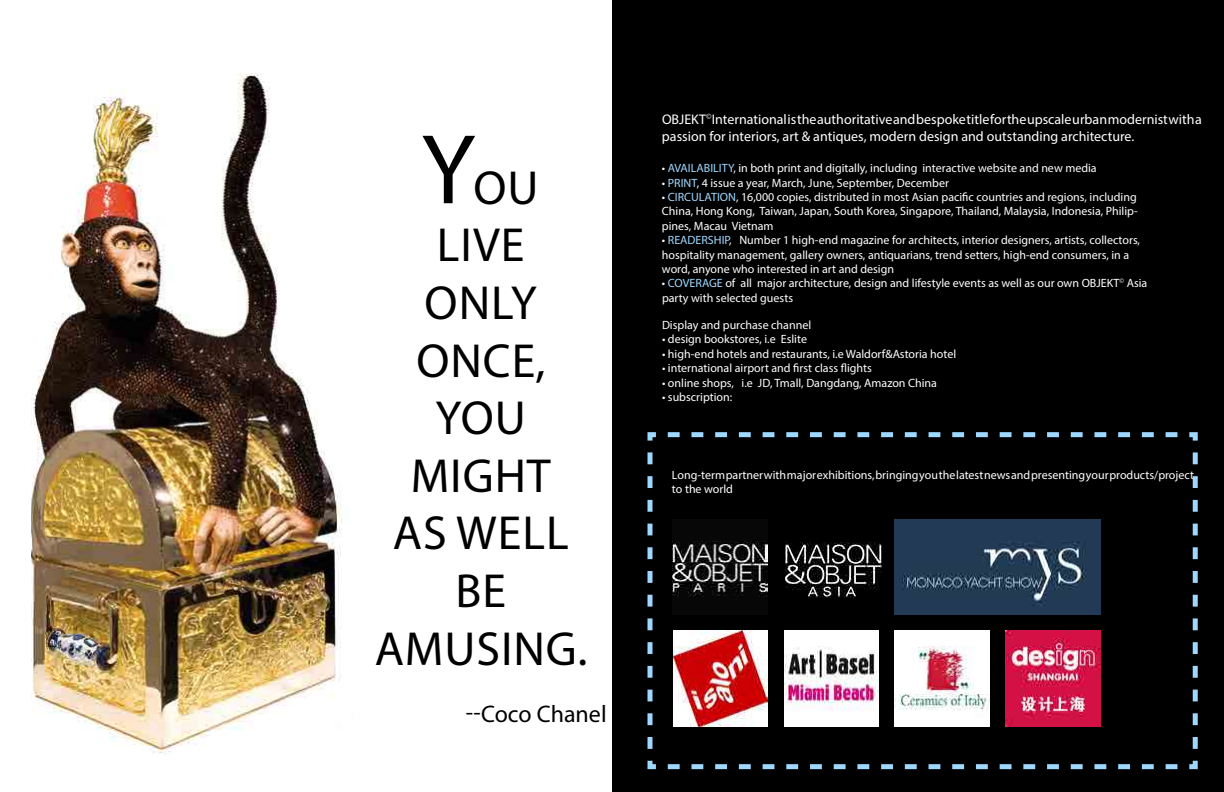
<style>
.page{position:relative;width:1224px;height:792px;background:#fff}
.page>*{position:absolute;margin:0;border:0;box-sizing:border-box;transform-origin:0 0}
.t1{font:100px "Myriad Pro";color:#000}
.t2{font:48px "Myriad Pro";color:#000}
.t3{font:24px "Myriad Pro";color:#000}
.t4{font:14px/16.8px "Myriad Pro";color:#fff}
.t5{font:12px/14.4px "Myriad Pro";color:#fff}
.s1{color:#9fd8ff}
</style>
<div class="page">
<img style="left:31px;top:73px;width:311px;height:681px">
<div style="left:612px;top:0;width:612px;height:792px;background:#000"></div>
<svg style="left:647px;top:432px;width:551px;height:338px"></svg>
<img style="left:894px;top:631px;width:96px;height:96px">
<img style="left:1005px;top:631px;width:96px;height:95px">
<h1 class="t1" style="left:421px;top:108px;width:56px">Y</h1>
<h2 class="t2" style="left:474px;top:158px;width:31px">ou</h2>
<h2 class="t2" style="left:437px;top:216px;width:83px">live</h2>
<h2 class="t2" style="left:425px;top:273px;width:29px">only</h2>
<h2 class="t2" style="left:416px;top:331px;width:30px">once</h2>
<h2 class="t2" style="left:536px;top:331px;width:11px">,</h2>
<h2 class="t2" style="left:436px;top:389px;width:30px">you</h2>
<h2 class="t2" style="left:411px;top:446px;width:29px">might</h2>
<h2 class="t2" style="left:393px;top:504px;width:93px">as well</h2>
<h2 class="t2" style="left:456px;top:561px;width:24px">be</h2>
<h2 class="t2" style="left:375px;top:619px;width:30px">amusing</h2>
<h2 class="t2" style="left:577px;top:619px;width:11px">.</h2>
<h3 class="t3" style="left:466px;top:699px;width:142px">--Coco Chanel</h3>
<p class="t4" style="left:662px;top:111px;width:542px">OBJEKT<sup>©</sup>International is the authoritative and bespoke title for the upscale urban modernist with a passion for interiors, art &amp; antiques, modern design and outstanding architecture.</p>
<p class="t5" style="left:662px;top:161px;width:436px">• <span class="s1">AVAILABILITY</span>, in both print and digitally, including interactive website and new media</p>
<p class="t5" style="left:662px;top:175px;width:288px">• <span class="s1">PRINT</span>, 4 issue a year, March, June, September, December</p>
<p class="t5" style="left:662px;top:190px;width:477px;text-align:justify">• <span class="s1">CIRCULATION</span>, 16,000 copies, distributed in most Asian pacific countries and regions, including China, Hong Kong, Taiwan, Japan, South Korea, Singapore, Thailand, Malaysia, Indonesia, Philip&shy;pines, Macau Vietnam</p>
<p class="t5" style="left:662px;top:233px;width:480px">• <span class="s1">READERSHIP</span>, Number 1 high-end magazine for architects, interior designers, artists, collectors, hospitality management, gallery owners, antiquarians, trend setters, high-end consumers, in a word, anyone who interested in art and design</p>
<p class="t5" style="left:662px;top:276px;width:487px">• <span class="s1">COVERAGE</span> of all major architecture, design and lifestyle events as well as our own OBJEKT<sup>©</sup> Asia party with selected guests</p>
<p class="t5" style="left:662px;top:318px;width:151px">Display and purchase channel</p>
<p class="t5" style="left:662px;top:332px;width:147px">• design bookstores, i.e Eslite</p>
<p class="t5" style="left:662px;top:346px;width:296px">• high-end hotels and restaurants, i.e Waldorf&amp;Astoria hotel</p>
<p class="t5" style="left:662px;top:361px;width:211px">• international airport and first class flights</p>
<p class="t5" style="left:662px;top:375px;width:277px">• online shops, i.e JD, Tmall, Dangdang, Amazon China</p>
<p class="t5" style="left:672px;top:468px;width:524px">Long-term partner with major exhibitions, bringing you the latest news and presenting your products/project to the world</p>
</div>
